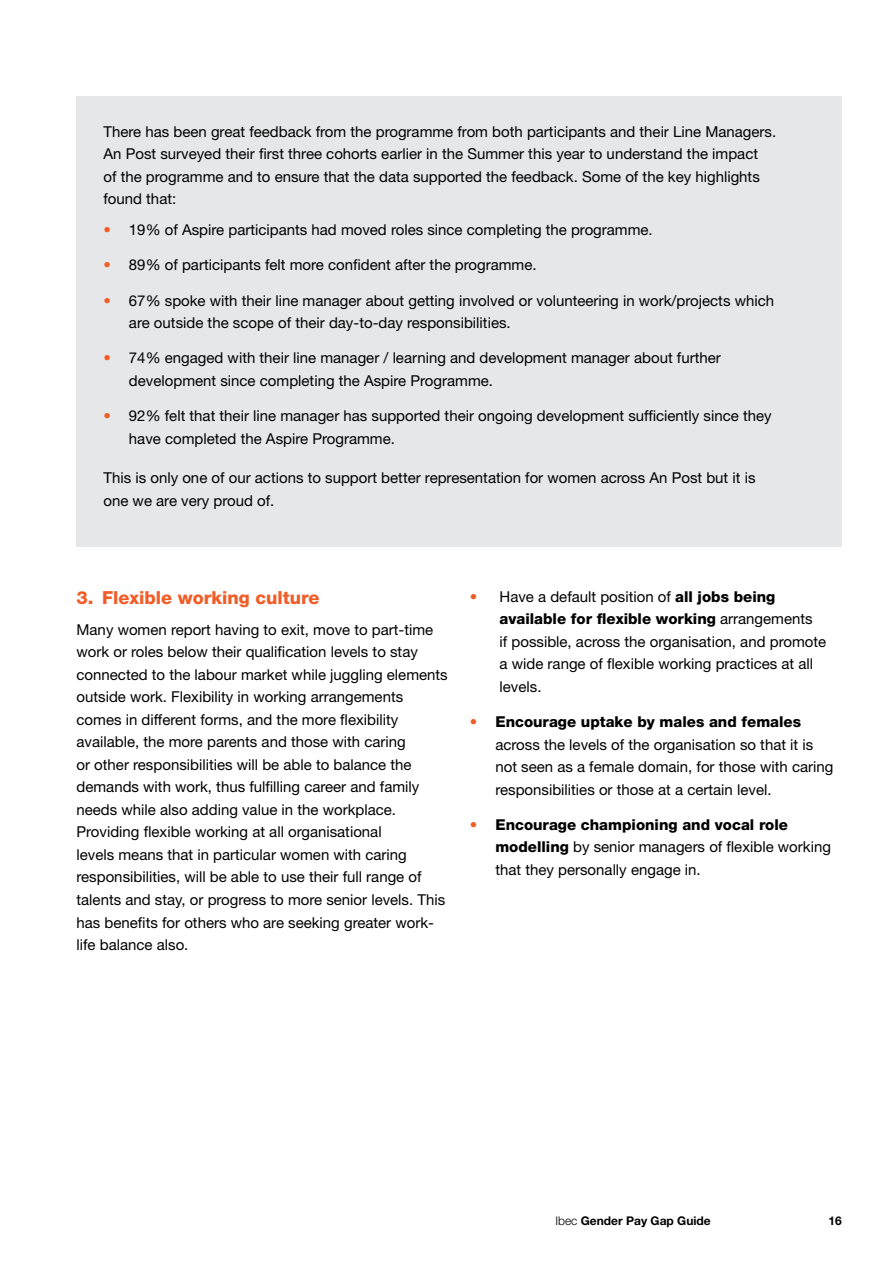
<style>
.page{position:relative;width:893px;height:1263px;background:#fff}
.page>*{position:absolute;margin:0;border:0;box-sizing:border-box;transform-origin:0 0}
.Heading_2{font:800 18px "Helvetica Neue LT Std";color:#f25c26}
.Body_Copy{font:15px/22.5px "Helvetica Neue LT Std";color:#000}
.t1{font:700 12px "Helvetica Neue LT Std";color:#000}
.s1{color:#f15d27}
.s2{font-weight:800}
.s3{font-weight:800;color:#f15d27}
.s4{font-weight:300}
</style>
<div class="page">
<div style="left:77px;top:96px;width:765px;height:450px;background:#e6e7e8"></div>
<p class="Body_Copy" style="left:103px;top:120px;width:674px">There has been great feedback from the programme from both participants and their Line Managers.<br>An Post surveyed their first three cohorts earlier in the Summer this year to understand the impact<br>of the programme and to ensure that the data supported the feedback. Some of the key highlights found that:</p>
<p class="Body_Copy" style="left:103px;top:218px;width:551px"><span class="s1">•</span> 19% of Aspire participants had moved roles since completing the programme.</p>
<p class="Body_Copy" style="left:103px;top:254px;width:435px"><span class="s1">•</span> 89% of participants felt more confident after the programme.</p>
<p class="Body_Copy" style="left:129px;top:289px;width:647px;text-indent:-26px"><span class="s1">•</span> 67% spoke with their line manager about getting involved or volunteering in work/projects which are outside the scope of their day-to-day responsibilities.</p>
<p class="Body_Copy" style="left:129px;top:347px;width:593px;text-indent:-26px"><span class="s1">•</span> 74% engaged with their line manager / learning and development manager about further development since completing the Aspire Programme.</p>
<p class="Body_Copy" style="left:129px;top:404px;width:644px;text-indent:-26px"><span class="s1">•</span> 92% felt that their line manager has supported their ongoing development sufficiently since they have completed the Aspire Programme.</p>
<p class="Body_Copy" style="left:103px;top:466px;width:654px">This is only one of our actions to support better representation for women across An Post but it is one we are very proud of.</p>
<p class="Heading_2" style="left:77px;top:587px;width:244px">3. Flexible working culture</p>
<p class="Body_Copy" style="left:77px;top:618px;width:373px">Many women report having to exit, move to part-time work or roles below their qualification levels to stay connected to the labour market while juggling elements outside work. Flexibility in working arrangements comes in different forms, and the more flexibility available, the more parents and those with caring<br>or other responsibilities will be able to balance the demands with work, thus fulfilling career and family needs while also adding value in the workplace.<br>Providing flexible working at all organisational<br>levels means that in particular women with caring responsibilities, will be able to use their full range of talents and stay, or progress to more senior levels. This has benefits for others who are seeking greater work&shy;life balance also.</p>
<p class="Body_Copy" style="left:500px;top:585px;width:328px;text-indent:-30px"><span class="s1">•</span> Have a default position of <span class="s2">all jobs being available for flexible working</span> arrangements<br>if possible, across the organisation, and promote a wide range of flexible working practices at all levels.</p>
<p class="Body_Copy" style="left:495px;top:710px;width:340px;text-indent:-26px"><span class="s3">•</span> <span class="s2">Encourage uptake by males and females </span>across the levels of the organisation so that it is not seen as a female domain, for those with caring responsibilities or those at a certain level.</p>
<p class="Body_Copy" style="left:495px;top:813px;width:337px;text-indent:-26px"><span class="s3">•</span> <span class="s2">Encourage championing and vocal role modelling</span> by senior managers of flexible working that they personally engage in.</p>
<p class="t1" style="left:555px;top:1213px;width:157px"><span class="s4">Ibec</span> Gender Pay Gap Guide</p>
<p class="t1" style="left:829px;top:1213px;width:15px">16</p>
</div>
